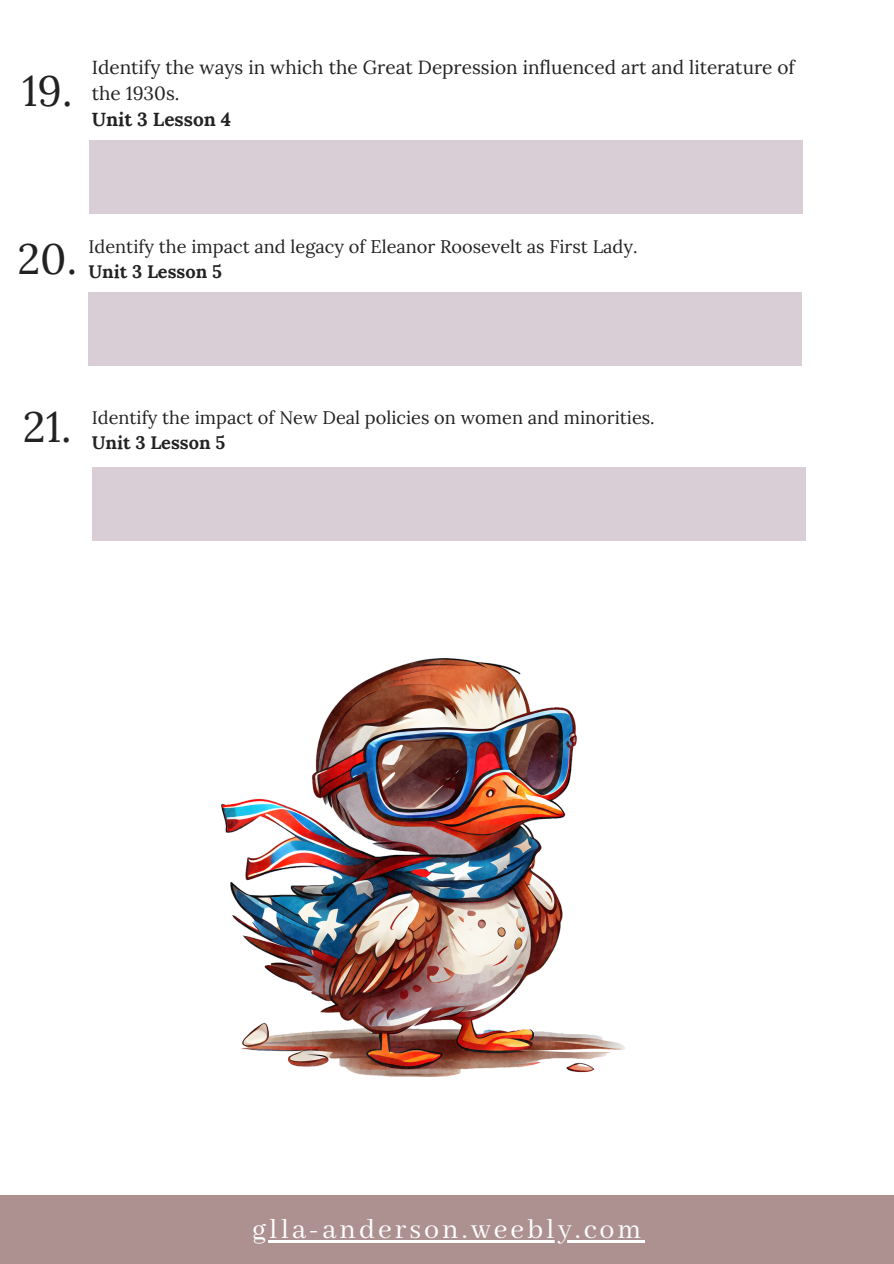
<style>
.page{position:relative;width:894px;height:1264px;background:#fff}
.page>*{position:absolute;margin:0;border:0;box-sizing:border-box;transform-origin:0 0}
.t1{font:42.45px "Lora";color:#222}
.t2{font:30px "Abhaya Libre";letter-spacing:.1em;color:#fff}
.t3{font:19.05px/25.8px "Lora";color:#222}
.t4{font:700 19.05px "Lora";color:#222}
.t5{font:18.15px "Lora";color:#222}
.t6{font:700 18.15px "Lora";color:#222}
</style>
<div class="page">
<div style="left:0;top:1194px;width:893px;height:69px;background:#ad9191"></div>
<div style="left:88px;top:292px;width:713px;height:73px;background:#d9ced6"></div>
<div style="left:90px;top:140px;width:713px;height:73px;background:#d9ced6"></div>
<div style="left:92px;top:467px;width:713px;height:73px;background:#d9ced6"></div>
<img style="left:222px;top:658px;width:403px;height:418px">
<hr style="left:252px;top:1239px;width:392px;height:3px;background:#fff">
<p class="t1" style="left:22px;top:63px;width:52px">19.</p>
<p class="t3" style="left:92px;top:54px;width:704px">Identify the ways in which the Great Depression influenced art and literature of the 1930s.</p>
<p class="t4" style="left:92px;top:107px;width:141px">Unit 3 Lesson 4</p>
<p class="t1" style="left:18px;top:231px;width:61px">20.</p>
<p class="t5" style="left:88px;top:235px;width:550px">Identify the impact and legacy of Eleanor Roosevelt as First Lady.</p>
<p class="t6" style="left:88px;top:260px;width:135px">Unit 3 Lesson 5</p>
<p class="t1" style="left:23px;top:399px;width:50px">21.</p>
<p class="t5" style="left:92px;top:406px;width:564px">Identify the impact of New Deal policies on women and minorities.</p>
<p class="t6" style="left:92px;top:430px;width:135px">Unit 3 Lesson 5</p>
<p class="t2" style="left:252px;top:1212px;width:391px">glla-anderson.weebly.com</p>
</div>
